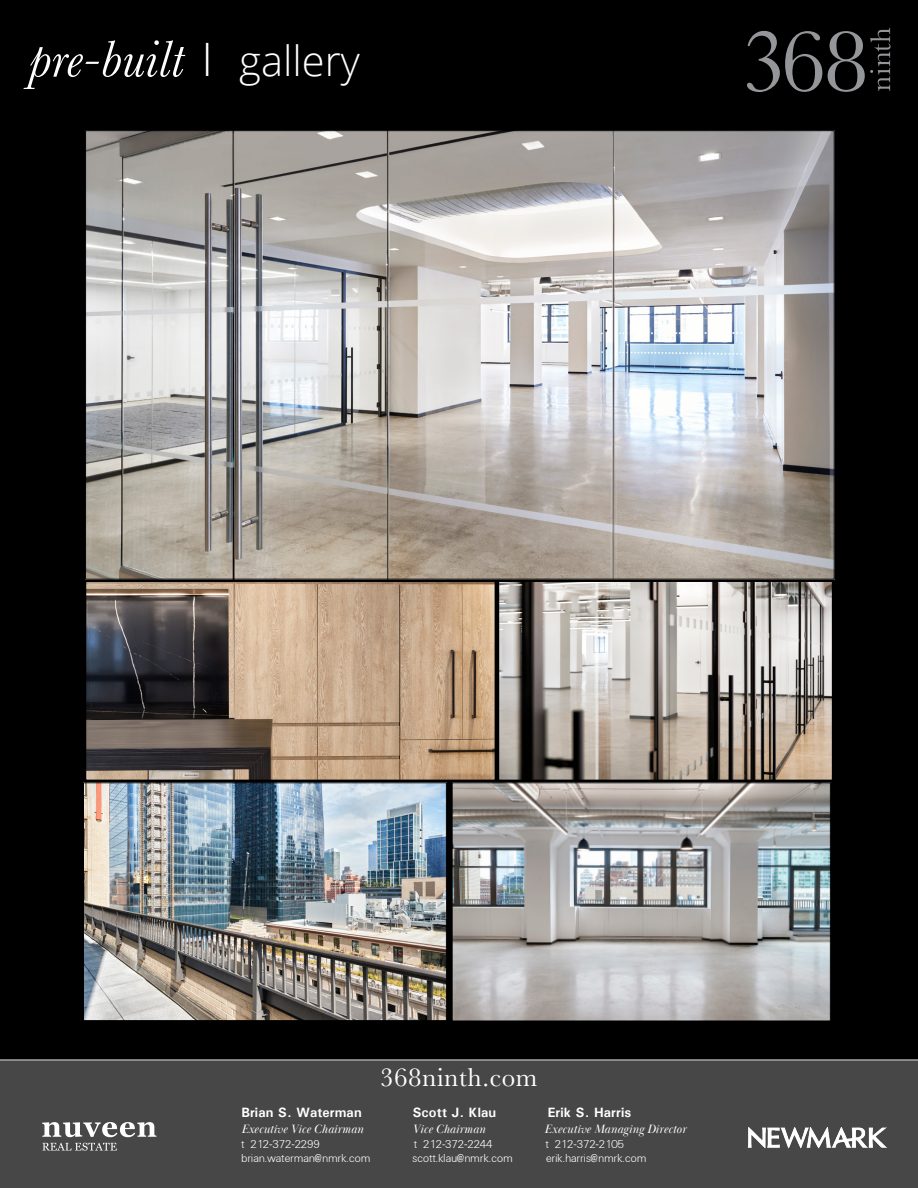
<style>
.page{position:relative;width:918px;height:1188px;background:#000}
.page>*{position:absolute;margin:0;border:0;box-sizing:border-box;transform-origin:0 0}
.t1{font:italic 53.47px "Baskerville";color:#fff}
.t2{font:26.92px "Baskerville";letter-spacing:.02em;color:#fff}
.t3{font:700 13.5px "Univers";letter-spacing:.01em;color:#fff}
.t4{font:italic 12.38px "Baskerville Display PT";letter-spacing:.01em;color:#fff}
.t5{font:300 11.93px "Universal";letter-spacing:.02em;color:#fff}
.t6{font:300 11.93px "Universal";color:#fff}
.s1{font-family:"Open Sans";font-weight:300;font-style:normal;font-size:46.05px}
.s2{font-family:"Open Sans";font-weight:300;font-style:normal;font-size:41.55px}
</style>
<div class="page">
<div style="left:0;top:1059px;width:918px;height:129px;background:#474747"></div>
<svg style="left:747px;top:31px;width:75px;height:61px"></svg>
<svg style="left:828px;top:28px;width:63px;height:64px"></svg>
<svg style="left:42px;top:1122px;width:114px;height:15px;background:#9e9e9e"></svg>
<svg style="left:43px;top:1143px;width:74px;height:8px"></svg>
<img style="left:748px;top:1126px;width:140px;height:22px">
<img style="left:87px;top:582px;width:407px;height:197px">
<div style="left:85px;top:580px;width:411px;height:201px;border:1px solid #000"></div>
<img style="left:500px;top:582px;width:331px;height:197px">
<div style="left:498px;top:580px;width:335px;height:201px;border:1px solid #000"></div>
<img style="left:85px;top:785px;width:360px;height:234px">
<div style="left:83px;top:783px;width:364px;height:238px;border:1px solid #000"></div>
<img style="left:87px;top:132px;width:746px;height:446px">
<img style="left:454px;top:785px;width:375px;height:234px">
<div style="left:452px;top:783px;width:379px;height:238px;border:1px solid #000"></div>
<h1 class="t1" style="left:29px;top:23px;width:332px">pre-built <span class="s1">I</span> <span class="s2">gallery</span></h1>
<h2 class="t2" style="left:380px;top:1060px;width:159px">368ninth.com</h2>
<p class="t3" style="left:241px;top:1103px;width:122px">Brian S. Waterman</p>
<p class="t3" style="left:413px;top:1103px;width:85px">Scott J. Klau</p>
<p class="t3" style="left:548px;top:1103px;width:85px">Erik S. Harris</p>
<p class="t4" style="left:242px;top:1122px;width:123px">Executive Vice Chairman</p>
<p class="t4" style="left:413px;top:1122px;width:74px">Vice Chairman</p>
<p class="t4" style="left:545px;top:1122px;width:143px">Executive Managing Director</p>
<p class="t6" style="left:242px;top:1137px;width:80px">t 212-372-2299</p>
<p class="t6" style="left:414px;top:1137px;width:80px">t 212-372-2244</p>
<p class="t6" style="left:546px;top:1137px;width:80px">t 212-372-2105</p>
<p class="t5" style="left:241px;top:1152px;width:130px">brian.waterman@nmrk.com</p>
<p class="t5" style="left:413px;top:1152px;width:102px">scott.klau@nmrk.com</p>
<p class="t5" style="left:546px;top:1152px;width:102px">erik.harris@nmrk.com</p>
</div>
